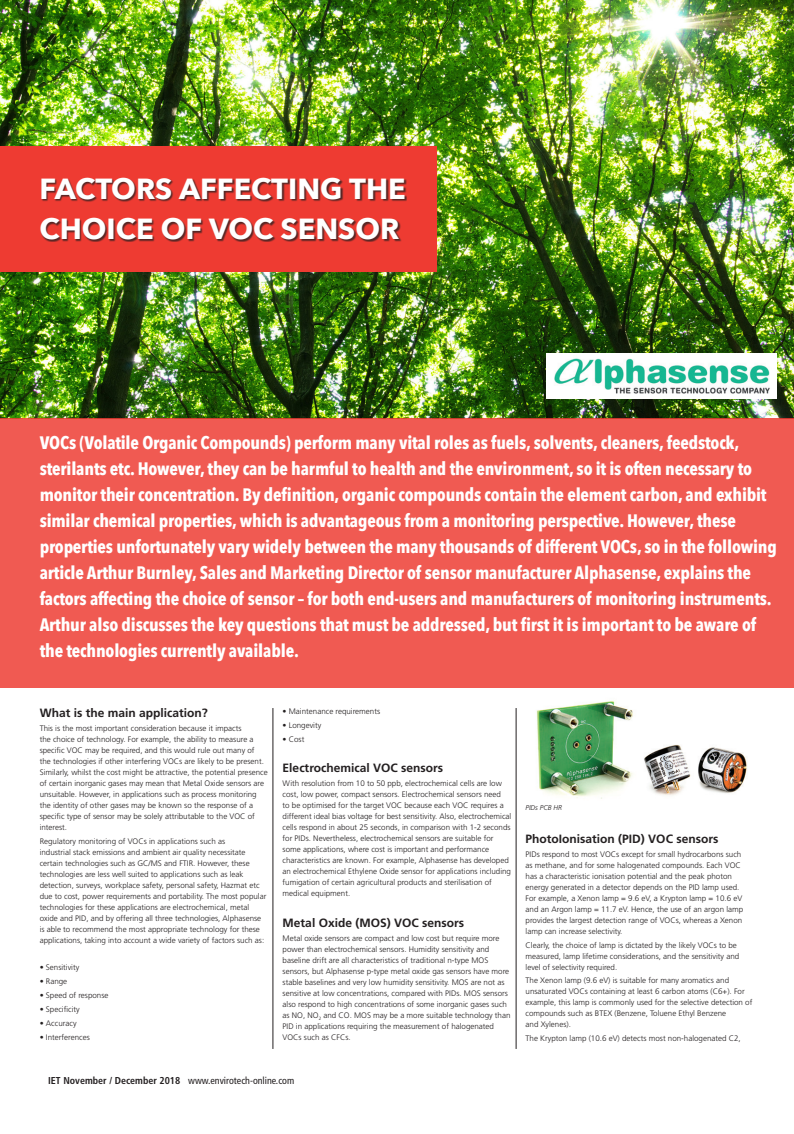
<style>
.page{position:relative;width:794px;height:1134px;background:#fff}
.page>*{position:absolute;margin:0;border:0;box-sizing:border-box;transform-origin:0 0}
.t1{font:700 29px/40px "Avenir Next";color:#fff}
.t2{font:700 18px/26px "Avenir Next Condensed";letter-spacing:-.01em;color:#fff}
.t3{font:700 12px "Frutiger";color:#231f20}
.t4{font:condensed 10px "Frutiger";color:#231f20}
.t5{font:300 8px/11px "Frutiger";color:#231f20}
.t6{font:italic 300 7px "Frutiger";color:#231f20}
.s1{font-weight:700}
</style>
<div class="page">
<hr style="left:516px;top:708px;width:1px;height:341px;background:#231f20">
<hr style="left:273px;top:708px;width:1px;height:341px;background:#231f20">
<img style="left:0;top:0;width:794px;height:418px">
<div style="left:0;top:418px;width:794px;height:269px;background:#f05a52"></div>
<div style="left:0;top:146px;width:437px;height:125px;background:#ee3b32"></div>
<div style="left:41px;top:178px;width:366px;height:64px;background:#231f20;opacity:.75"></div>
<img style="left:536px;top:701px;width:211px;height:98px">
<div style="left:546px;top:354px;width:231px;height:45px;background:#fff"></div>
<img style="left:554px;top:358px;width:216px;height:36px">
<p class="t1" style="left:40px;top:168px;width:368px">FACTORS AFFECTING THE<br>CHOICE OF VOC SENSOR</p>
<p class="t2" style="left:40px;top:430px;width:738px">VOCs (Volatile Organic Compounds) perform many vital roles as fuels, solvents, cleaners, feedstock, sterilants etc. However, they can be harmful to health and the environment, so it is often necessary to monitor their concentration. By definition, organic compounds contain the element carbon, and exhibit similar chemical properties, which is advantageous from a monitoring perspective. However, these properties unfortunately vary widely between the many thousands of different VOCs, so in the following article Arthur Burnley, Sales and Marketing Director of sensor manufacturer Alphasense, explains the factors affecting the choice of sensor – for both end-users and manufacturers of monitoring instruments.<br>Arthur also discusses the key questions that must be addressed, but first it is important to be aware of the technologies currently available.</p>
<p class="t3" style="left:40px;top:706px;width:170px">What is the main application?</p>
<p class="t5" style="left:40px;top:723px;width:229px">This is the most important consideration because it impacts<br>the choice of technology. For example, the ability to measure a specific VOC may be required, and this would rule out many of<br>the technologies if other interfering VOCs are likely to be present.<br>Similarly, whilst the cost might be attractive, the potential presence of certain inorganic gases may mean that Metal Oxide sensors are unsuitable. However, in applications such as process monitoring the identity of other gases may be known so the response of a specific type of sensor may be solely attributable to the VOC of interest.</p>
<p class="t5" style="left:40px;top:835px;width:228px">Regulatory monitoring of VOCs in applications such as<br>industrial stack emissions and ambient air quality necessitate certain technologies such as GC/MS and FTIR. However, these technologies are less well suited to applications such as leak detection, surveys, workplace safety, personal safety, Hazmat etc due to cost, power requirements and portability. The most popular technologies for these applications are electrochemical, metal oxide and PID, and by offering all three technologies, Alphasense is able to recommend the most appropriate technology for these applications, taking into account a wide variety of factors such as:</p>
<p class="t5" style="left:40px;top:962px;width:41px">• Sensitivity</p>
<p class="t5" style="left:40px;top:976px;width:29px">• Range</p>
<p class="t5" style="left:40px;top:990px;width:70px">• Speed of response</p>
<p class="t5" style="left:40px;top:1004px;width:41px">• Specificity</p>
<p class="t5" style="left:40px;top:1017px;width:38px">• Accuracy</p>
<p class="t5" style="left:40px;top:1031px;width:52px">• Interferences</p>
<p class="t5" style="left:283px;top:706px;width:99px">• Maintenance requirements</p>
<p class="t5" style="left:283px;top:720px;width:40px">• Longevity</p>
<p class="t5" style="left:283px;top:733px;width:23px">• Cost</p>
<p class="t3" style="left:283px;top:761px;width:162px">Electrochemical VOC sensors</p>
<p class="t5" style="left:283px;top:778px;width:230px">With resolution from 10 to 50 ppb, electrochemical cells are low cost, low power, compact sensors. Electrochemical sensors need<br>to be optimised for the target VOC because each VOC requires a different ideal bias voltage for best sensitivity. Also, electrochemical cells respond in about 25 seconds, in comparison with 1-2 seconds for PIDs. Nevertheless, electrochemical sensors are suitable for some applications, where cost is important and performance characteristics are known. For example, Alphasense has developed an electrochemical Ethylene Oxide sensor for applications including fumigation of certain agricultural products and sterilisation of medical equipment.</p>
<p class="t3" style="left:283px;top:916px;width:183px">Metal Oxide (MOS) VOC sensors</p>
<p class="t5" style="left:283px;top:932px;width:229px">Metal oxide sensors are compact and low cost but require more power than electrochemical sensors. Humidity sensitivity and baseline drift are all characteristics of traditional n-type MOS sensors, but Alphasense p-type metal oxide gas sensors have more stable baselines and very low humidity sensitivity. MOS are not as sensitive at low concentrations, compared with PIDs. MOS sensors also respond to high concentrations of some inorganic gases such as NO, NO<sub>2</sub> and CO. MOS may be a more suitable technology than PID in applications requiring the measurement of halogenated VOCs such as CFCs.</p>
<p class="t4" style="left:48px;top:1074px;width:248px"><span class="s1">IET November / December 2018</span> www.envirotech-online.com</p>
<p class="t6" style="left:525px;top:804px;width:38px">PIDs PCB HR</p>
<p class="t3" style="left:525px;top:832px;width:194px">PhotoIonisation (PID) VOC sensors</p>
<p class="t5" style="left:525px;top:848px;width:219px">PIDs respond to most VOCs except for small hydrocarbons such as methane, and for some halogenated compounds. Each VOC has a characteristic ionisation potential and the peak photon energy generated in a detector depends on the PID lamp used.<br>For example, a Xenon lamp = 9.6 eV, a Krypton lamp = 10.6 eV and an Argon lamp = 11.7 eV. Hence, the use of an argon lamp provides the largest detection range of VOCs, whereas a Xenon lamp can increase selectivity.</p>
<p class="t5" style="left:525px;top:939px;width:215px">Clearly, the choice of lamp is dictated by the likely VOCs to be measured, lamp lifetime considerations, and the sensitivity and level of selectivity required.</p>
<p class="t5" style="left:525px;top:975px;width:228px">The Xenon lamp (9.6 eV) is suitable for many aromatics and unsaturated VOCs containing at least 6 carbon atoms (C6+). For example, this lamp is commonly used for the selective detection of compounds such as BTEX (Benzene, Toluene Ethyl Benzene<br>and Xylenes).</p>
<p class="t5" style="left:525px;top:1033px;width:217px">The Krypton lamp (10.6 eV) detects most non-halogenated C2,</p>
</div>
